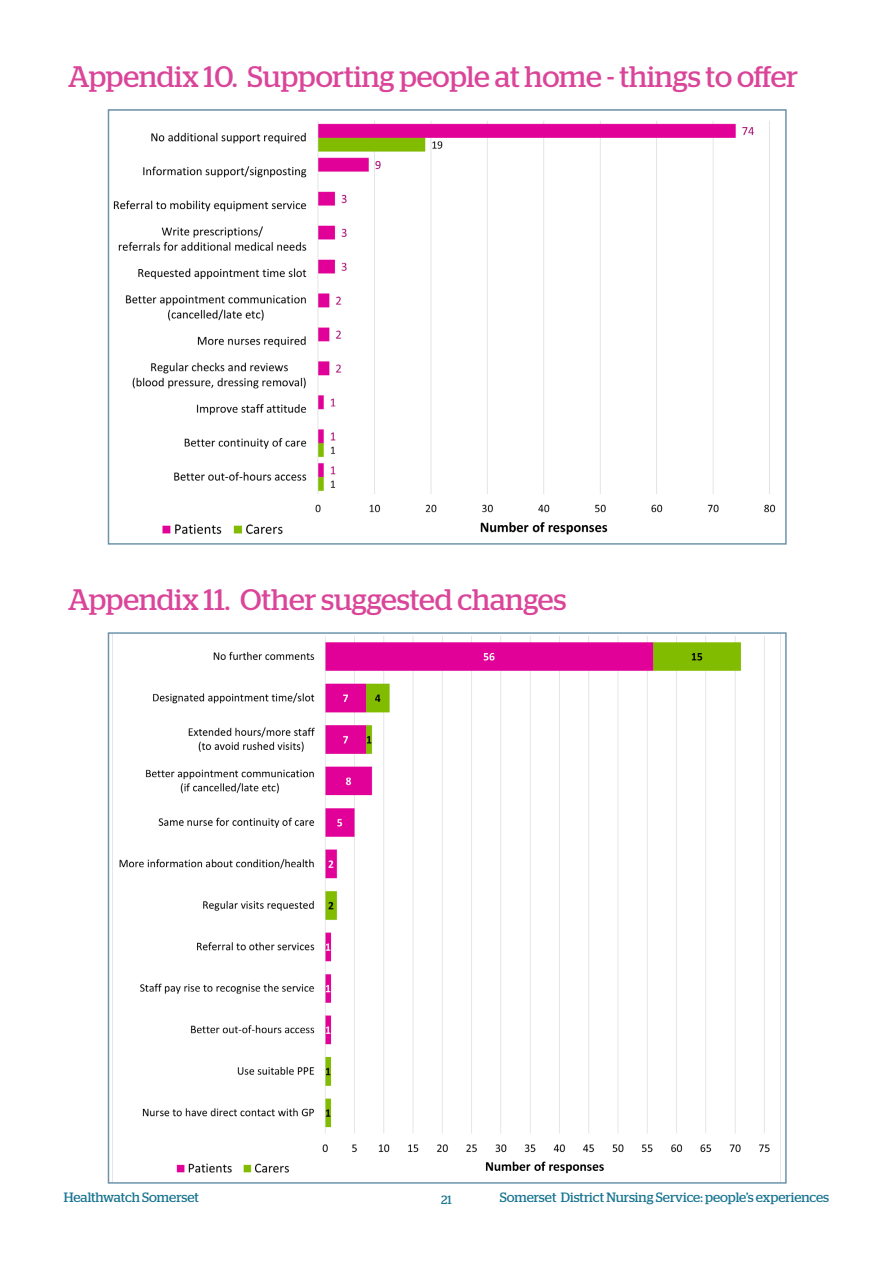
<style>
.page{position:relative;width:893px;height:1263px;background:#fff}
.page>*{position:absolute;margin:0;border:0;box-sizing:border-box;transform-origin:0 0}
.t1{font:29.7px "Stag";color:#da4599}
.t2{font:13.5px "Stag";color:#167390}
.t3{font:12px "Stag";color:#167390}
</style>
<div class="page">
<img style="left:113px;top:121px;width:663px;height:414px">
<div style="left:108px;top:109px;width:679px;height:436px;border:2px solid #6e94ab"></div>
<img style="left:112px;top:635px;width:669px;height:546px">
<p class="t1" style="left:68px;top:60px;width:731px">Appendix 10. Supporting people at home - things to offer</p>
<p class="t1" style="left:68px;top:582px;width:500px">Appendix 11. Other suggested changes</p>
<p class="t2" style="left:64px;top:1189px;width:137px">Healthwatch Somerset</p>
<p class="t3" style="left:441px;top:1193px;width:12px">21</p>
<p class="t2" style="left:500px;top:1189px;width:331px">Somerset District Nursing Service: people’s experiences</p>
</div>
